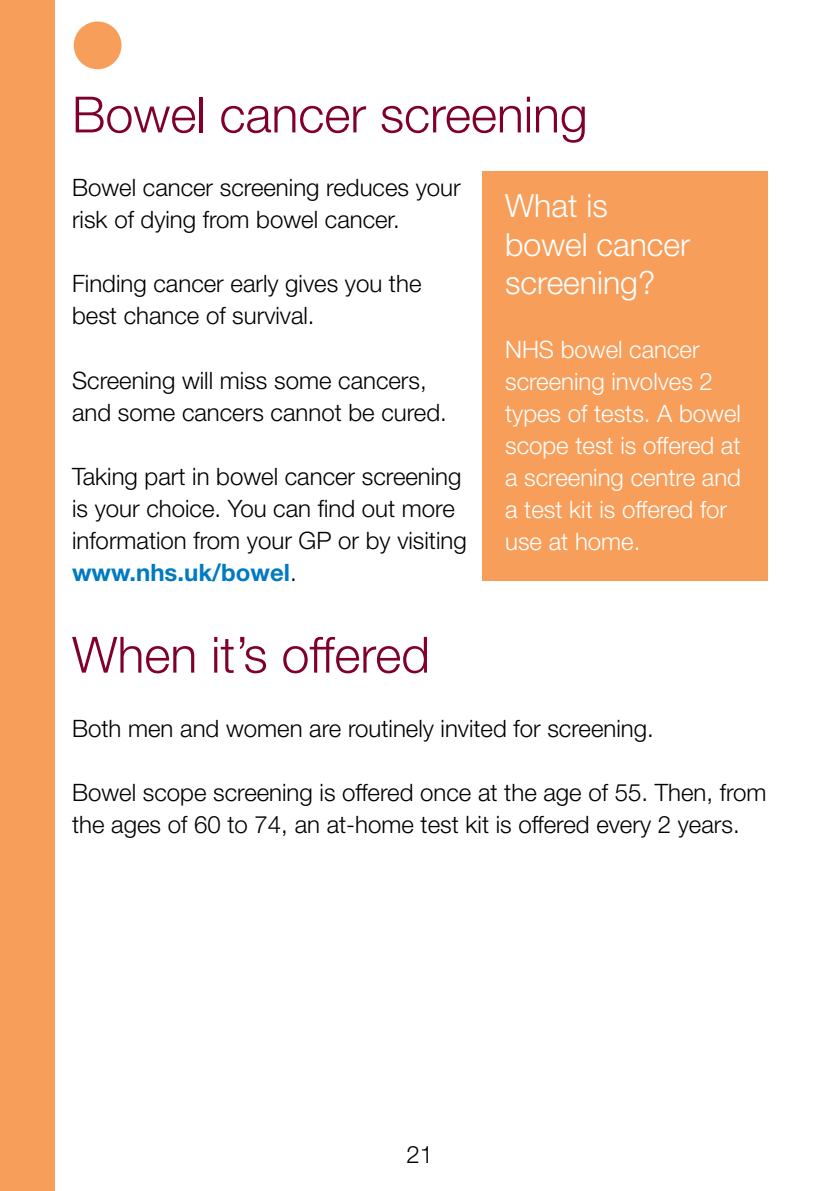
<style>
.page{position:relative;width:840px;height:1191px;background:#fff}
.page>*{position:absolute;margin:0;border:0;box-sizing:border-box;transform-origin:0 0}
.t1{font:300 50px "Helvetica Neue LT Std";color:#800029}
.t2{font:300 32px/38.4px "Helvetica Neue LT Std";color:#fff}
.t3{font:300 24px/32px "Helvetica Neue LT Std";color:#000}
.t4{font:300 24px/32px "Helvetica Neue LT Std";color:#fff}
.s1{font-weight:700;color:#007ac2}
</style>
<div class="page">
<div style="left:482px;top:171px;width:285px;height:410px;background:#f89e5b"></div>
<div style="left:0;top:0;width:54px;height:1191px;background:#f89e5b"></div>
<div style="left:74px;top:21px;width:47px;height:48px;background:#f89e5b;border-radius:50%"></div>
<h1 class="t1" style="left:72px;top:84px;width:517px">Bowel cancer screening</h1>
<p class="t3" style="left:72px;top:171px;width:390px">Bowel cancer screening reduces your risk of dying from bowel cancer.</p>
<h2 class="t2" style="left:505px;top:186px;width:186px">What is bowel cancer screening?</h2>
<p class="t4" style="left:505px;top:333px;width:237px">NHS bowel cancer screening involves 2 types of tests. A bowel scope test is offered at a screening centre and a test kit is offered for use at home.</p>
<p class="t3" style="left:72px;top:267px;width:351px">Finding cancer early gives you the best chance of survival.</p>
<p class="t3" style="left:72px;top:363px;width:376px">Screening will miss some cancers, and some cancers cannot be cured.</p>
<p class="t3" style="left:72px;top:459px;width:396px">Taking part in bowel cancer screening is your choice. You can find out more information from your GP or by visiting <span class="s1">www.nhs.uk/bowel</span>.</p>
<h1 class="t1" style="left:72px;top:624px;width:359px">When it’s offered</h1>
<p class="t3" style="left:72px;top:711px;width:583px">Both men and women are routinely invited for screening.</p>
<p class="t3" style="left:72px;top:775px;width:695px">Bowel scope screening is offered once at the age of 55. Then, from the ages of 60 to 74, an at-home test kit is offered every 2 years.</p>
<p class="t3" style="left:406px;top:1137px;width:28px">21</p>
</div>
